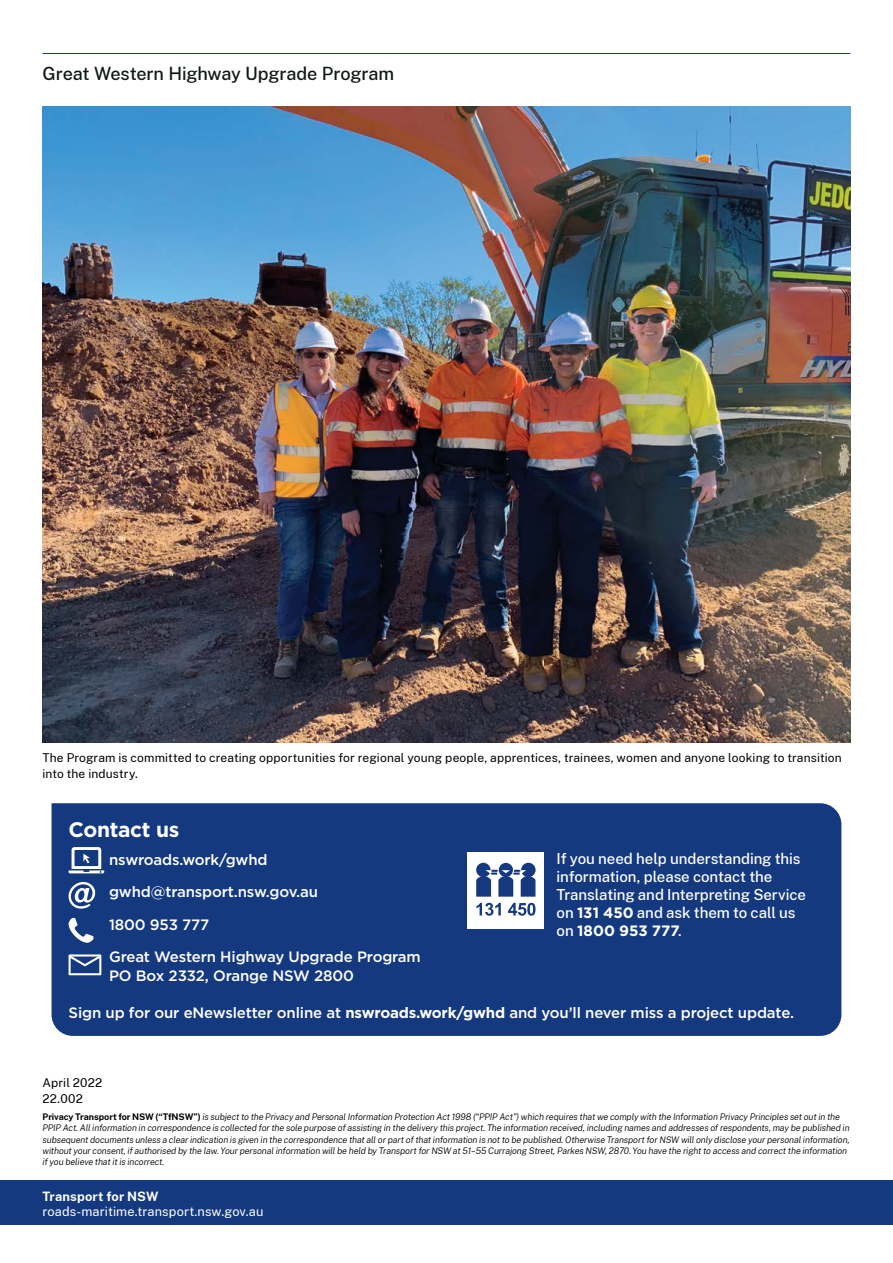
<style>
.page{position:relative;width:893px;height:1263px;background:#fff}
.page>*{position:absolute;margin:0;border:0;box-sizing:border-box;transform-origin:0 0}
._01_H2{font:700 21px "Gotham";letter-spacing:-.015em;color:#fff}
.t1{font:500 18px "Public Sans NSW";letter-spacing:-.01em;color:#0f1a18}
.Copy{font:500 15px/19.5px "Gotham";letter-spacing:-.01em;color:#fff}
._03_Contact_info{font:500 15px/18px "Public Sans NSW";letter-spacing:-.005em;color:#fff}
.t2{font:12.75px "Public Sans NSW";letter-spacing:.01em;color:#fff}
.t3{font:700 12.75px "Public Sans NSW";letter-spacing:.015em;color:#fff}
._03_PublicationDate{font:12px/15.8px "Public Sans NSW";letter-spacing:.01em;color:#000}
._04_Disclaimer{font:italic 300 9px/11.2px "Public Sans NSW";letter-spacing:-.01em;color:#000}
.s1{font-family:"Gotham";font-weight:700}
.s2{font-weight:700}
.s3{font-weight:700;font-style:normal}
</style>
<div class="page">
<div style="left:0;top:1180px;width:893px;height:45px;background:#15397f"></div>
<hr style="left:43px;top:53px;width:807px;height:1px;background:#15397f">
<img style="left:43px;top:106px;width:807px;height:636px">
<div style="left:52px;top:803px;width:789px;height:233px;background:#15397f"></div>
<svg style="left:69px;top:847px;width:35px;height:26px"></svg>
<svg style="left:68px;top:882px;width:29px;height:27px"></svg>
<svg style="left:69px;top:918px;width:24px;height:25px"></svg>
<svg style="left:69px;top:954px;width:32px;height:21px"></svg>
<div style="left:468px;top:852px;width:76px;height:76px;background:#fff"></div>
<svg style="left:476px;top:863px;width:60px;height:34px"></svg>
<svg style="left:476px;top:903px;width:25px;height:13px"></svg>
<svg style="left:508px;top:903px;width:27px;height:13px"></svg>
<h2 class="t1" style="left:43px;top:60px;width:353px">Great Western Highway Upgrade Program</h2>
<h3 class="_03_PublicationDate" style="left:43px;top:749px;width:801px">The Program is committed to creating opportunities for regional young people, apprentices, trainees, women and anyone looking to transition into the industry.</h3>
<h2 class="_01_H2" style="left:69px;top:816px;width:112px">Contact us</h2>
<p class="Copy" style="left:109px;top:850px;width:160px">nswroads.work/gwhd</p>
<p class="Copy" style="left:109px;top:882px;width:210px">gwhd@transport.nsw.gov.au</p>
<p class="Copy" style="left:109px;top:914px;width:102px">1800 953 777</p>
<p class="Copy" style="left:109px;top:946px;width:313px">Great Western Highway Upgrade Program<br>PO Box 2332, Orange NSW 2800</p>
<p class="_03_Contact_info" style="left:557px;top:848px;width:251px">If you need help understanding this information, please contact the<br>Translating and Interpreting Service on <span class="s1">131 450</span> and ask them to call us on <span class="s1">1800 953 777</span>.</p>
<p class="Copy" style="left:69px;top:1002px;width:727px">Sign up for our eNewsletter online at <span class="s2">nswroads.work/gwhd</span> and you’ll never miss a project update.</p>
<p class="_03_PublicationDate" style="left:43px;top:1074px;width:61px">April 2022<br>22.002</p>
<p class="_04_Disclaimer" style="left:43px;top:1111px;width:809px"><span class="s3">Privacy Transport for NSW (“TfNSW”)</span> is subject to the Privacy and Personal Information Protection Act 1998 (“PPIP Act”) which requires that we comply with the Information Privacy Principles set out in the PPIP Act. All information in correspondence is collected for the sole purpose of assisting in the delivery this project. The information received, including names and addresses of respondents, may be published in subsequent documents unless a clear indication is given in the correspondence that all or part of that information is not to be published. Otherwise Transport for NSW will only disclose your personal information, without your consent, if authorised by the law. Your personal information will be held by Transport for NSW at 51–55 Currajong Street, Parkes NSW, 2870. You have the right to access and correct the information if you believe that it is incorrect.</p>
<h3 class="t3" style="left:43px;top:1187px;width:117px">Transport for NSW</h3>
<h3 class="t2" style="left:43px;top:1202px;width:222px">roads-maritime.transport.nsw.gov.au</h3>
</div>
